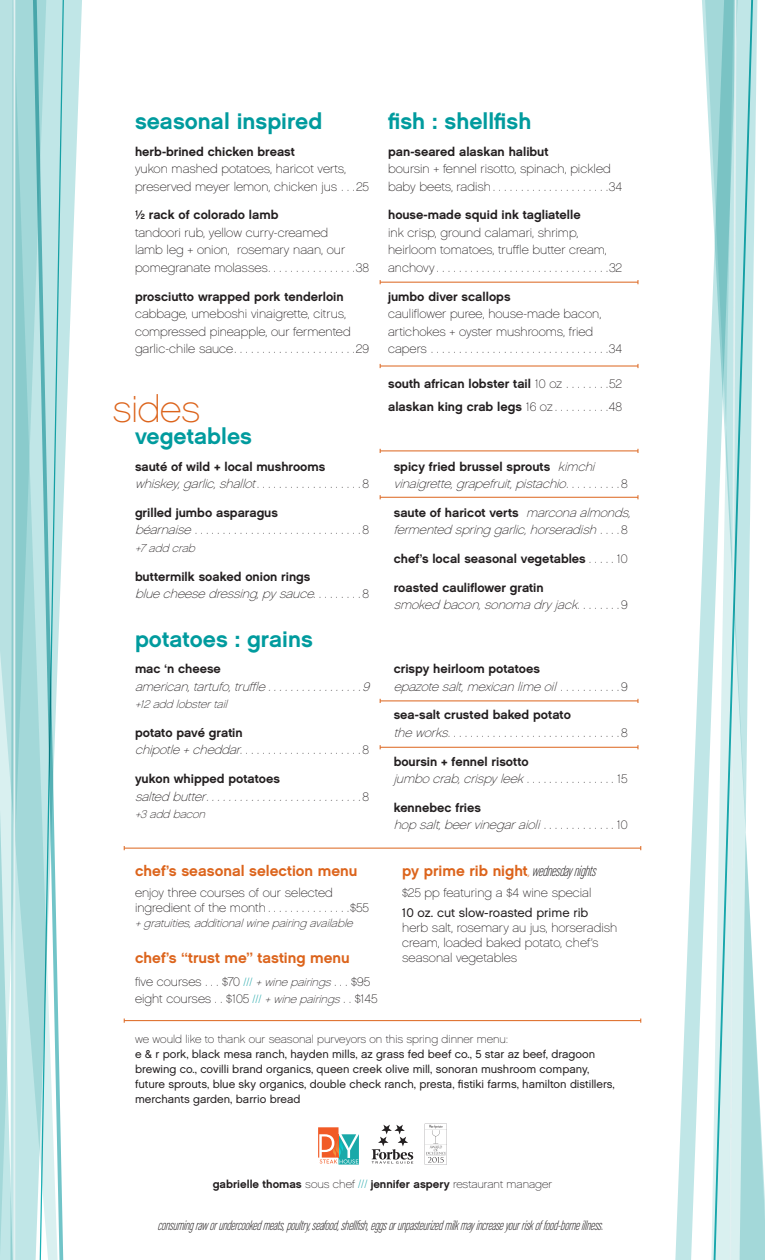
<style>
.page{position:relative;width:765px;height:1260px;background:#fff}
.page>*{position:absolute;margin:0;border:0;box-sizing:border-box;transform-origin:0 0}
.t1{font:37.5px "Chalet Paris Nineteen Sixty";letter-spacing:-.015em;color:#dc641c}
.t2{font:22.5px "Chalet New York Nineteen Sixty";color:#009b9e}
.t3{font:15px "Chalet New York Nineteen Sixty";color:#dc641c}
.t4{font:italic 13.75px "Chalet Comprime Milan Sixty";color:#231f20}
.t5{font:12.5px/17.5px "Chalet Paris Nineteen Sixty";color:#231f20}
.t6{font:italic 12.5px/17.5px "Chalet Paris Nineteen Sixty";color:#231f20}
.t7{font:12.5px/17.5px "Chalet New York Nineteen Sixty";color:#231f20}
.t8{font:11.25px/15px "Chalet London Nineteen Sixty";color:#231f20}
.t9{font:italic 11.25px "Chalet Paris Nineteen Sixty";color:#231f20}
.t10{font:11.25px "Chalet New York Nineteen Sixty";color:#231f20}
.s1{font-family:"Chalet New York Nineteen Sixty"}
.s2{font-family:"Chalet Paris Nineteen Sixty";font-style:italic}
.s3{font-family:"Chalet Paris Nineteen Sixty"}
.s4{font-style:italic}
.s5{font-family:"Chalet New York Nineteen Sixty";font-style:normal}
.s6{font-style:normal}
.s7{font-size:11.25px;color:#009b9e}
.s8{font-style:italic;font-size:11.25px}
.s9{font-family:"Chalet Comprime Milan Sixty";font-style:italic}
.s10{font-family:"Chalet Comprime Milan Sixty";font-style:italic;color:#231f20}
.s11{font-family:"Chalet London Nineteen Sixty"}
.s12{font-family:"Chalet Paris Nineteen Sixty";color:#009b9e}
</style>
<div class="page">
<svg style="left:65px;top:0;width:62px;height:1023px"></svg>
<svg style="left:0;top:0;width:32px;height:1260px;background:#addcdd"></svg>
<svg style="left:32px;top:0;width:33px;height:1260px"></svg>
<hr style="left:13px;top:0;width:2px;height:1260px;background:#e0f0f1">
<svg style="left:630px;top:0;width:135px;height:1260px"></svg>
<svg style="left:712px;top:0;width:42px;height:1260px;background:#c0e5e6"></svg>
<hr style="left:124px;top:848px;width:517px;height:1px;background:#dc641c">
<hr style="left:124px;top:1020px;width:517px;height:1px;background:#dc641c">
<hr style="left:380px;top:282px;width:258px;height:1px;background:#dc641c">
<hr style="left:380px;top:366px;width:258px;height:1px;background:#dc641c">
<svg style="left:318px;top:1127px;width:41px;height:38px"></svg>
<svg style="left:372px;top:1125px;width:41px;height:39px"></svg>
<svg style="left:425px;top:1124px;width:22px;height:41px"></svg>
<hr style="left:380px;top:450px;width:258px;height:1px;background:#dc641c">
<hr style="left:380px;top:497px;width:258px;height:1px;background:#dc641c">
<hr style="left:380px;top:700px;width:258px;height:1px;background:#dc641c">
<hr style="left:380px;top:747px;width:258px;height:1px;background:#dc641c">
<p class="t2" style="left:135px;top:107px;width:189px">seasonal inspired</p>
<p class="t2" style="left:388px;top:107px;width:145px">fish : shellfish</p>
<p class="t5" style="left:135px;top:143px;width:236px"><span class="s1">herb-brined chicken breast<br></span>yukon mashed potatoes, haricot verts, preserved meyer lemon, chicken jus . . 25</p>
<p class="t5" style="left:135px;top:206px;width:236px"><span class="s1">½ rack of colorado lamb<br></span>tandoori rub, yellow curry-creamed<br>lamb leg + onion, rosemary naan, our pomegranate molasses . . . . . . . . . . . . . . . 38</p>
<p class="t5" style="left:135px;top:288px;width:236px"><span class="s1">prosciutto wrapped pork tenderloin </span>cabbage, umeboshi vinaigrette, citrus, compressed pineapple, our fermented garlic-chile sauce . . . . . . . . . . . . . . . . . . . . . 29</p>
<p class="t1" style="left:112px;top:387px;width:89px">sides</p>
<p class="t2" style="left:135px;top:422px;width:118px">vegetables</p>
<p class="t7" style="left:135px;top:457px;width:236px">sauté of wild + local mushrooms <span class="s2">whiskey,garlic,shallot</span> <span class="s3">. . . . . . . . . . . . . . . . . . 8</span></p>
<p class="t5" style="left:135px;top:504px;width:236px"><span class="s1">grilled jumbo asparagus<br></span><span class="s4">béarnaise</span> . . . . . . . . . . . . . . . . . . . . . . . . . . . . . 8</p>
<p class="t9" style="left:135px;top:541px;width:65px">+7add crab</p>
<p class="t7" style="left:135px;top:567px;width:236px">buttermilk soaked onion rings <span class="s2">bluecheesedressing,pysauce</span><span class="s3">. . . . . . . . 8</span></p>
<p class="t2" style="left:135px;top:625px;width:179px">potatoes : grains</p>
<p class="t6" style="left:135px;top:660px;width:239px"><span class="s5">mac ‘n cheese<br></span>american,tartufo,truffle . . . . . . . . . . . . . . . . 9</p>
<p class="t9" style="left:135px;top:698px;width:97px">+12add lobstertail</p>
<p class="t5" style="left:135px;top:724px;width:236px"><span class="s1">potato pavé gratin<br></span><span class="s4">chipotle+cheddar</span>. . . . . . . . . . . . . . . . . . . . . 8</p>
<p class="t6" style="left:135px;top:770px;width:236px"><span class="s5">yukon whipped potatoes<br></span>salted butter. . . . . . . . . . . . . . . . . . . . . . . . . . . <span class="s6">8</span></p>
<p class="t9" style="left:135px;top:808px;width:75px">+3add bacon</p>
<p class="t5" style="left:388px;top:143px;width:236px"><span class="s1">pan-seared alaskan halibut<br></span>boursin + fennel risotto, spinach, pickled baby beets, radish . . . . . . . . . . . . . . . . . . . . 34</p>
<p class="t5" style="left:388px;top:206px;width:236px"><span class="s1">house-made squid ink tagliatelle<br></span>ink crisp, ground calamari, shrimp, heirloom tomatoes, truffle butter cream, anchovy . . . . . . . . . . . . . . . . . . . . . . . . . . . . . . 32</p>
<p class="t5" style="left:388px;top:288px;width:236px"><span class="s1">jumbo diver scallops<br></span>cauliflower puree, house-made bacon, artichokes + oyster mushrooms, fried capers . . . . . . . . . . . . . . . . . . . . . . . . . . . . . . . 34</p>
<p class="t7" style="left:388px;top:374px;width:235px">south african lobster tail <span class="s3">10 oz . . . . . . . 52</span></p>
<p class="t7" style="left:388px;top:397px;width:236px">alaskan king crab legs <span class="s3">16 oz . . . . . . . . . 48</span></p>
<p class="t6" style="left:394px;top:458px;width:236px"><span class="s5">spicy fried brussel sprouts</span> kimchi vinaigrette,grapefruit,pistachio <span class="s6">. . . . . . . . . 8</span></p>
<p class="t6" style="left:394px;top:504px;width:242px"><span class="s5">saute of haricot verts</span> marconaalmonds, fermented spring garlic,horseradish <span class="s6">. . . 8</span></p>
<p class="t7" style="left:394px;top:550px;width:236px">chef’s local seasonal vegetables <span class="s3">. . . . 10</span></p>
<p class="t6" style="left:394px;top:579px;width:235px"><span class="s5">roasted cauliflower gratin<br></span>smoked bacon,sonomadryjack <span class="s6">. . . . . . . 9</span></p>
<p class="t6" style="left:394px;top:660px;width:235px"><span class="s5">crispy heirloom potatoes </span>epazotesalt,mexicanlimeoil <span class="s6">. . . . . . . . . . 9</span></p>
<p class="t5" style="left:394px;top:706px;width:236px"><span class="s1">sea-salt crusted baked potato </span><span class="s4">theworks</span> . . . . . . . . . . . . . . . . . . . . . . . . . . . . . . 8</p>
<p class="t7" style="left:394px;top:752px;width:236px">boursin + fennel risotto <span class="s2">jumbocrab,crispyleek</span> <span class="s3">. . . . . . . . . . . . . . . . 1 5</span></p>
<p class="t6" style="left:394px;top:799px;width:236px"><span class="s5">kennebec fries<br></span>hop salt,beervinegaraioli <span class="s6">. . . . . . . . . . . . 1 0</span></p>
<p class="t3" style="left:135px;top:862px;width:224px">chef’s seasonal selection menu</p>
<p class="t5" style="left:135px;top:885px;width:235px;line-height:15px">enjoy three courses of our selected ingredient of the month . . . . . . . . . . . . . . $55</p>
<p class="t9" style="left:135px;top:916px;width:223px">+gratuities,additionalwinepairing available</p>
<p class="t3" style="left:135px;top:948px;width:216px">chef’s “trust me” tasting menu</p>
<p class="t5" style="left:135px;top:973px;width:244px">five courses . . . $70 <span class="s7">///</span> <span class="s8">+winepairings</span>. . . $95 eight courses . . $105 <span class="s7">///</span> <span class="s8">+winepairings</span>. . $145</p>
<p class="t3" style="left:402px;top:862px;width:199px">p y p r i m e r i b n i g h t <span class="s9">,</span><span class="s10">wednesday nights</span></p>
<p class="t5" style="left:402px;top:884px;width:191px">$25 pp featuring a $4 wine special</p>
<p class="t5" style="left:402px;top:906px;width:217px;line-height:15px"><span class="s11">10 oz. cut slow-roasted prime rib </span>herb salt, rosemary au jus, horseradish cream, loaded baked potato, chef’s seasonal vegetables</p>
<p class="t8" style="left:135px;top:1032px;width:481px"><span class="s3">we would like to thank our seasonal purveyors on this spring dinner menu:<br></span>e &amp; r pork, black mesa ranch, hayden mills, az grass fed beef co., 5 star az beef, dragoon brewing co., covilli brand organics, queen creek olive mill, sonoran mushroom company, future sprouts, blue sky organics, double check ranch, presta, fistiki farms, hamilton distillers, merchants garden, barrio bread</p>
<p class="t10" style="left:213px;top:1177px;width:341px">gabrielle thomas <span class="s3">sous chef</span> <span class="s12">///</span> jennifer aspery <span class="s3">restaurant manager</span></p>
<p class="t4" style="left:158px;top:1218px;width:451px">consumingraworundercookedmeats,poultry,seafood,shellfish,eggsorunpasteurizedmilkmay increaseyourriskoffood-borneillness.</p>
</div>
